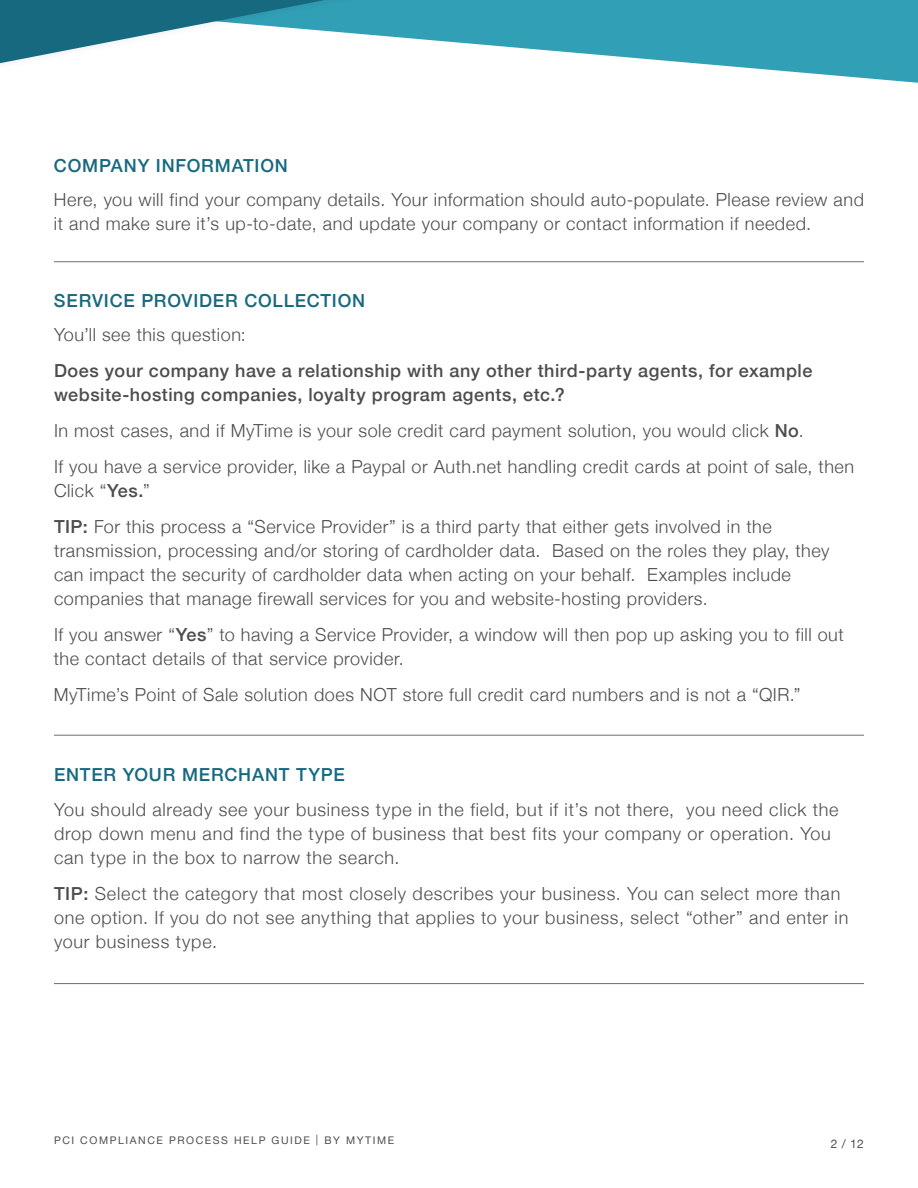
<style>
.page{position:relative;width:918px;height:1188px;background:#fff}
.page>*{position:absolute;margin:0;border:0;box-sizing:border-box;transform-origin:0 0}
.t1{font:300 18px/24px "Helvetica Neue";letter-spacing:.03em;color:#4d4d4d}
.t2{font:500 18px/24px "Helvetica Neue";letter-spacing:.03em;color:#4d4d4d}
.t3{font:500 18px "Helvetica Neue";letter-spacing:.045em;color:#176980}
.t4{font:12px "Helvetica Neue";color:#4d4d4d}
.t5{font:10.5px "Helvetica Neue";letter-spacing:.15em;color:#4d4d4d}
.s1{font-weight:500}
</style>
<div class="page">
<hr style="left:54px;top:983px;width:810px;height:1px;background:#6d6e71">
<hr style="left:54px;top:261px;width:810px;height:1px;background:#6d6e71">
<hr style="left:54px;top:735px;width:810px;height:1px;background:#6d6e71">
<svg style="left:566px;top:0;width:352px;height:83px;fill:#319fb5"></svg>
<svg style="left:0;top:0;width:566px;height:64px"></svg>
<p class="t3" style="left:54px;top:151px;width:236px">COMPANY INFORMATION</p>
<p class="t1" style="left:54px;top:187px;width:812px">Here, you will find your company details. Your information should auto-populate. Please review and it and make sure it’s up-to-date, and update your company or contact information if needed.</p>
<p class="t3" style="left:54px;top:286px;width:313px">SERVICE PROVIDER COLLECTION</p>
<p class="t1" style="left:54px;top:321px;width:193px">You’ll see this question:</p>
<p class="t2" style="left:54px;top:357px;width:760px">Does your company have a relationship with any other third-party agents, for example website-hosting companies, loyalty program agents, etc.?</p>
<p class="t1" style="left:54px;top:411px;width:802px;line-height:36px">In most cases, and if MyTime is your sole credit card payment solution, you would click <span class="s1">No</span>.<br>If you have a service provider, like a Paypal or Auth.net handling credit cards at point of sale, then</p>
<p class="t1" style="left:54px;top:471px;width:719px;line-height:36px">Click “<span class="s1">Yes.</span>”<br><span class="s1">TIP:</span> For this process a “Service Provider” is a third party that either gets involved in the</p>
<p class="t1" style="left:54px;top:537px;width:777px">transmission, processing and/or storing of cardholder data. Based on the roles they play, they can impact the security of cardholder data when acting on your behalf. Examples include companies that manage firewall services for you and website-hosting providers.</p>
<p class="t1" style="left:54px;top:621px;width:791px">If you answer “<span class="s1">Yes</span>” to having a Service Provider, a window will then pop up asking you to fill out the contact details of that service provider.</p>
<p class="t1" style="left:54px;top:681px;width:748px">MyTime’s Point of Sale solution does NOT store full credit card numbers and is not a “QIR.”</p>
<p class="t3" style="left:54px;top:761px;width:292px">ENTER YOUR MERCHANT TYPE</p>
<p class="t1" style="left:54px;top:796px;width:786px">You should already see your business type in the field, but if it’s not there, you need click the drop down menu and find the type of business that best fits your company or operation. You can type in the box to narrow the search.</p>
<p class="t1" style="left:54px;top:880px;width:796px"><span class="s1">TIP:</span> Select the category that most closely describes your business. You can select more than one option. If you do not see anything that applies to your business, select “other” and enter in your business type.</p>
<p class="t5" style="left:54px;top:1133px;width:342px">PCI COMPLIANCE PROCESS HELP GUIDE | BY MYTIME</p>
<p class="t4" style="left:831px;top:1135px;width:35px">2 / 12</p>
</div>
